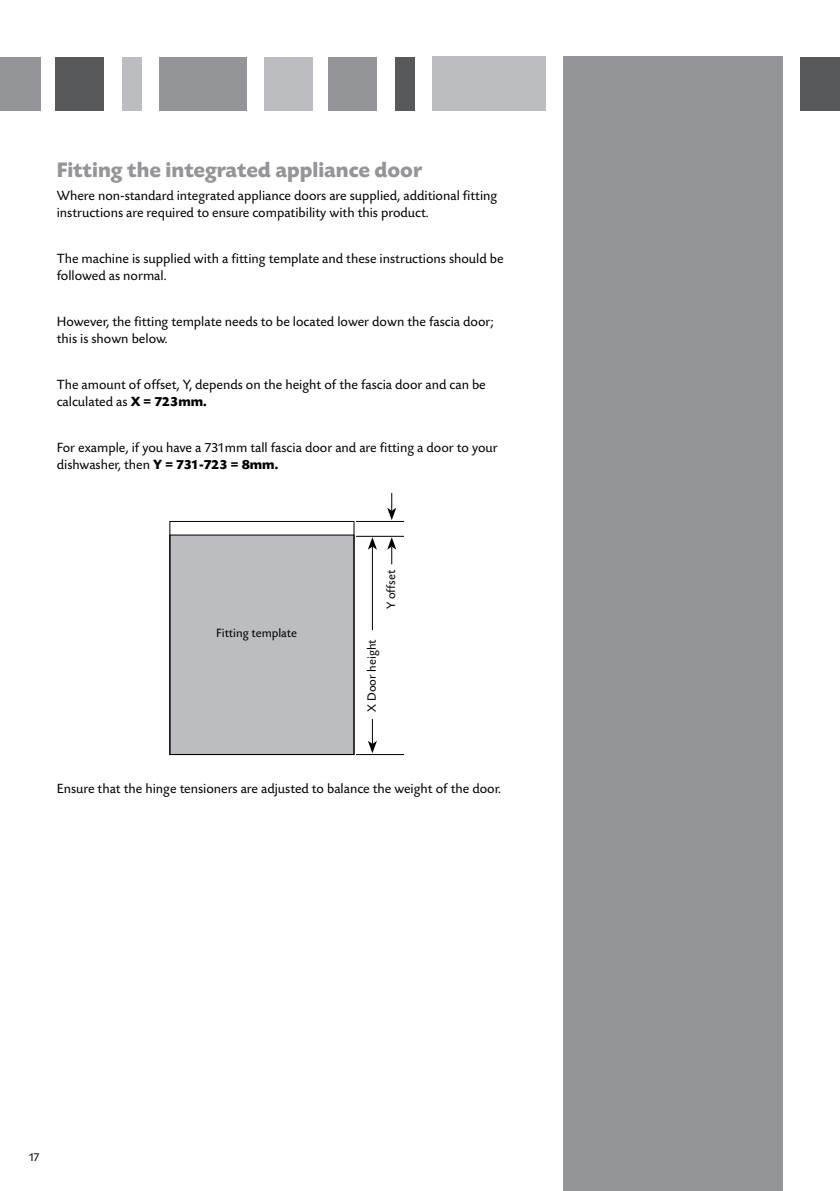
<style>
.page{position:relative;width:840px;height:1191px;background:#fff}
.page>*{position:absolute;margin:0;border:0;box-sizing:border-box;transform-origin:0 0}
.t1{font:700 22px "Today SB";color:#939598}
.t2{font:14px/17.2px "Today SB";color:#000}
.t3{font:12.6px "Today SB";color:#000}
.t4{font:12px "Today SB";color:#000}
.s1{font-weight:700}
</style>
<div class="page">
<div style="left:563px;top:57px;width:219px;height:1134px;background:#939598"></div>
<div style="left:800px;top:57px;width:39px;height:53px;background:#58595b"></div>
<div style="left:394px;top:57px;width:20px;height:53px;background:#58595b"></div>
<div style="left:328px;top:57px;width:48px;height:53px;background:#939598"></div>
<div style="left:264px;top:57px;width:48px;height:53px;background:#bcbdc0"></div>
<div style="left:159px;top:57px;width:88px;height:53px;background:#939598"></div>
<div style="left:122px;top:57px;width:19px;height:53px;background:#bcbdc0"></div>
<div style="left:56px;top:57px;width:48px;height:53px;background:#58595b"></div>
<div style="left:0;top:57px;width:40px;height:53px;background:#939598"></div>
<div style="left:432px;top:57px;width:113px;height:54px;background:#bcbdc0"></div>
<div style="left:170px;top:535px;width:184px;height:219px;background:#bcbdc0"></div>
<hr style="left:356px;top:536px;width:48px;height:1px;background:#000">
<hr style="left:356px;top:754px;width:48px;height:1px;background:#000">
<div style="left:169px;top:521px;width:185px;height:234px;border:1px solid #000"></div>
<hr style="left:356px;top:521px;width:48px;height:1px;background:#000">
<hr style="left:372px;top:546px;width:1px;height:198px;background:#000">
<svg style="left:368px;top:537px;width:9px;height:12px"></svg>
<svg style="left:368px;top:740px;width:9px;height:13px"></svg>
<svg style="left:387px;top:537px;width:9px;height:27px"></svg>
<svg style="left:387px;top:493px;width:9px;height:27px"></svg>
<div style="left:361px;top:630px;width:23px;height:88px;background:#fff"></div>
<h1 class="t1" style="left:57px;top:158px;width:367px">Fitting the integrated appliance door</h1>
<p class="t2" style="left:57px;top:187px;width:442px">Where non-standard integrated appliance doors are supplied, additional fitting instructions are required to ensure compatibility with this product.</p>
<p class="t2" style="left:57px;top:250px;width:448px">The machine is supplied with a fitting template and these instructions should be followed as normal.</p>
<p class="t2" style="left:57px;top:313px;width:438px">However, the fitting template needs to be located lower down the fascia door; this is shown below.</p>
<p class="t2" style="left:57px;top:376px;width:430px">The amount of offset, Y, depends on the height of the fascia door and can be calculated as <span class="s1">X = 723mm.</span></p>
<p class="t2" style="left:57px;top:439px;width:442px">For example, if you have a 731mm tall fascia door and are fitting a door to your dishwasher, then <span class="s1">Y = 731-723 = 8mm.</span></p>
<p class="t3" style="left:216px;top:626px;width:82px">Fitting template</p>
<p class="t3" style="left:384px;top:609px;width:41px;rotate:-90deg">Y offset</p>
<p class="t3" style="left:365px;top:711px;width:74px;rotate:-90deg">X Door height</p>
<p class="t2" style="left:57px;top:780px;width:445px">Ensure that the hinge tensioners are adjusted to balance the weight of the door.</p>
<p class="t4" style="left:28px;top:1151px;width:13px">17</p>
</div>
